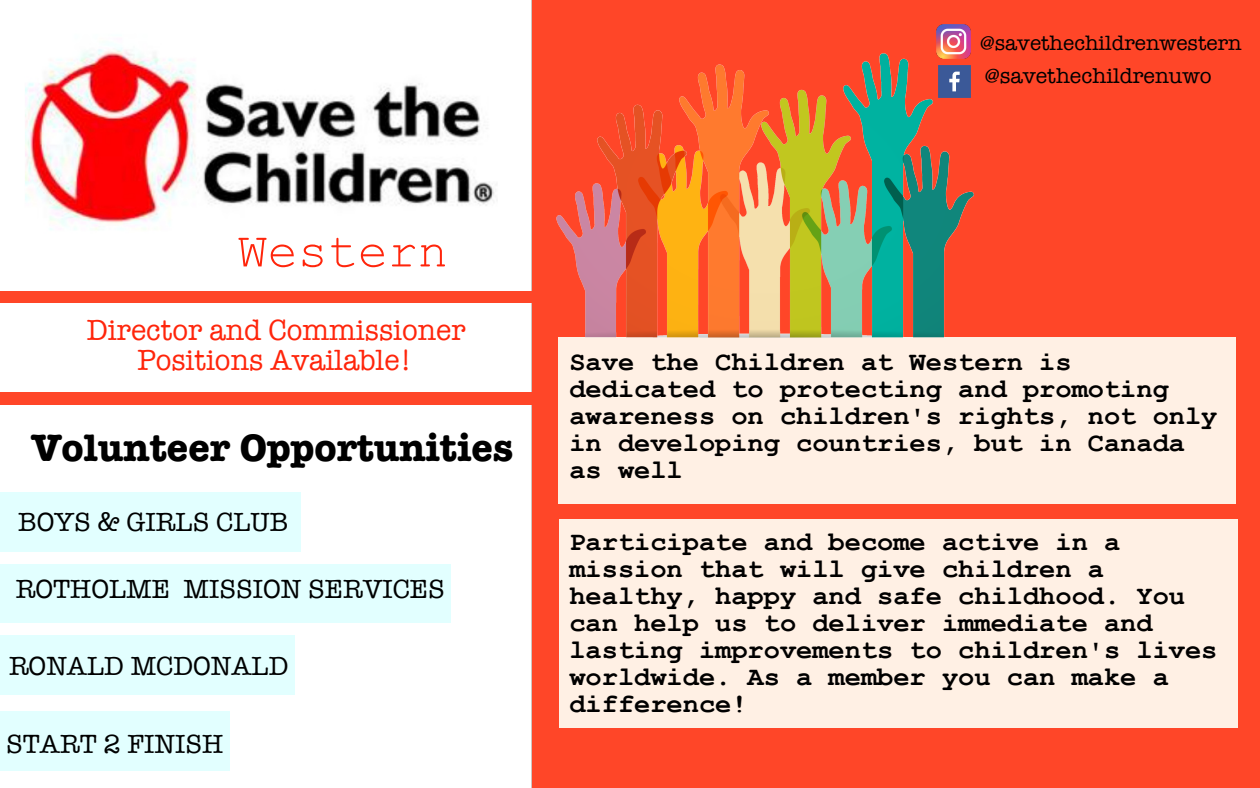
<style>
.page{position:relative;width:1260px;height:788px;background:#fff}
.page>*{position:absolute;margin:0;border:0;box-sizing:border-box;transform-origin:0 0}
.t1{font:50.1px "Courier New";color:#ff250b}
.t2{font:700 39.38px "American Typewriter";color:#000}
.t3{font:30px/30px "American Typewriter";color:#ff250b;text-align:center;scale:.96 1}
.t4{font:700 27px/27px "Courier New";color:#000}
.t5{font:27px "American Typewriter";color:#000}
.t6{font:21.75px "American Typewriter";color:#000}
.t7{font:21.15px "American Typewriter";color:#000}
</style>
<div class="page">
<div style="left:531px;top:0;width:729px;height:788px;background:#ff4628"></div>
<img style="left:25px;top:44px;width:472px;height:186px">
<img style="left:937px;top:25px;width:34px;height:29px">
<div style="left:0;top:291px;width:550px;height:11px;background:#ff4628"></div>
<div style="left:0;top:392px;width:556px;height:12px;background:#ff4628"></div>
<div style="left:559px;top:337px;width:677px;height:166px;background:#fff0e4"></div>
<div style="left:560px;top:519px;width:678px;height:209px;background:#fff0e4"></div>
<img style="left:556px;top:54px;width:417px;height:284px">
<div style="left:0;top:564px;width:451px;height:58px;background:#e2ffff"></div>
<div style="left:0;top:634px;width:295px;height:60px;background:#e2ffff"></div>
<div style="left:0;top:711px;width:230px;height:59px;background:#e2ffff"></div>
<div style="left:0;top:492px;width:301px;height:59px;background:#e2ffff"></div>
<p class="t7" style="left:980px;top:36px;width:263px">@savethechildrenwestern</p>
<p class="t6" style="left:985px;top:68px;width:228px">@savethechildrenuwo</p>
<h1 class="t1" style="left:238px;top:236px;width:212px">Western</h1>
<p class="t3" style="left:87px;top:317px;width:396px">Director and Commissioner<br>Positions Available!</p>
<h2 class="t2" style="left:31px;top:434px;width:483px">Volunteer Opportunities</h2>
<p class="t5" style="left:18px;top:512px;width:272px">BOYS &amp; GIRLS CLUB</p>
<p class="t5" style="left:16px;top:579px;width:431px">ROTHOLME MISSION SERVICES</p>
<p class="t5" style="left:9px;top:656px;width:281px">RONALD MCDONALD</p>
<p class="t5" style="left:6px;top:734px;width:219px">START 2 FINISH</p>
<p class="t4" style="left:569px;top:351px;width:650px">Save the Children at Western is dedicated to protecting and promoting awareness on children's rights, not only in developing countries, but in Canada as well</p>
<p class="t4" style="left:569px;top:531px;width:650px">Participate and become active in a mission that will give children a healthy, happy and safe childhood. You can help us to deliver immediate and lasting improvements to children's lives worldwide. As a member you can make a difference!</p>
</div>
